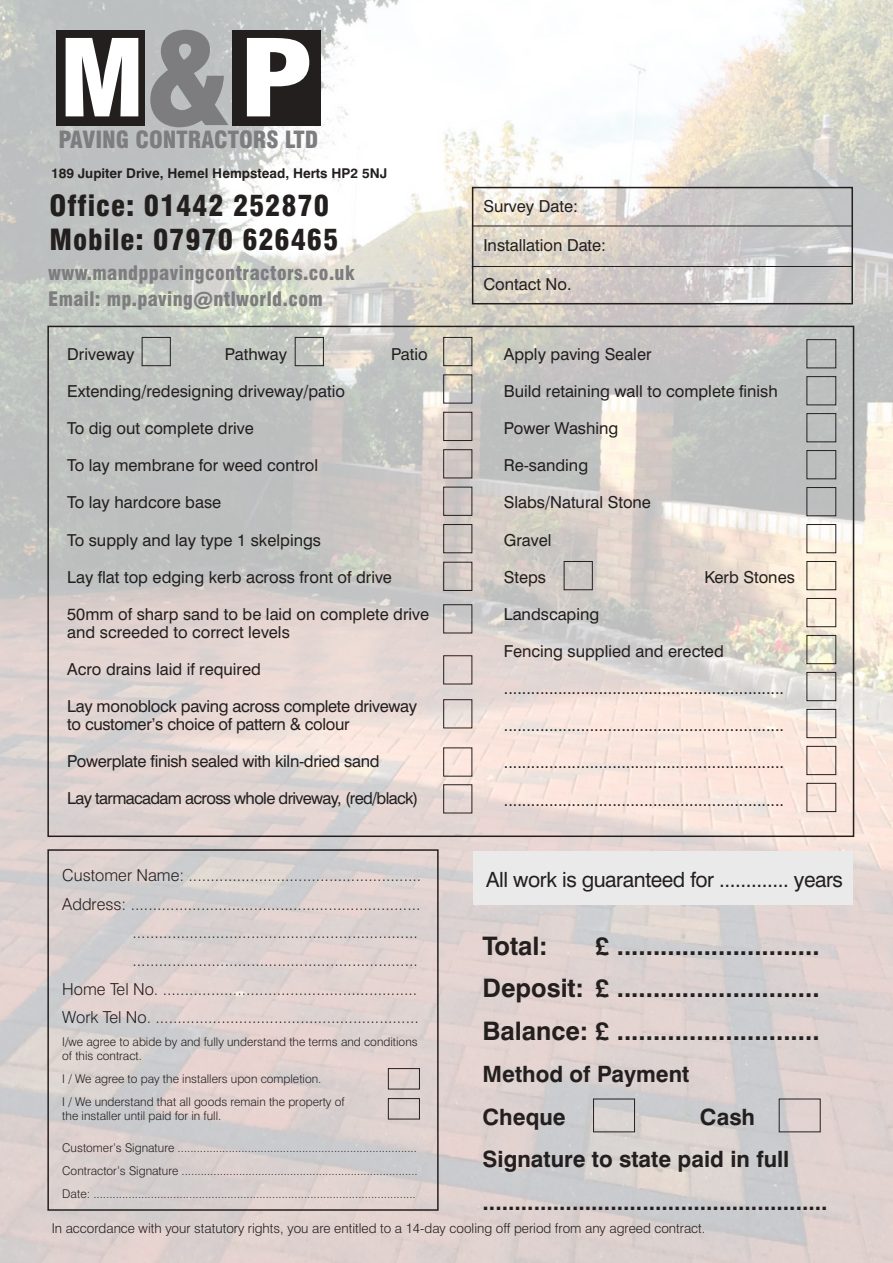
<style>
.page{position:relative;width:893px;height:1263px;background:#fff}
.page>*{position:absolute;margin:0;border:0;box-sizing:border-box;transform-origin:0 0}
.t1{font:900 condensed 28.5px/34.5px "Swiss 721 BT";letter-spacing:.03em;color:#241f1f}
.t2{font:700 25.5px/42.5px "Swiss 721 BT";color:#241f1f;text-align:justify}
.t3{font:900 condensed 23.1px "Swiss 721 BT";color:#7d7c7e}
.t4{font:700 22.5px/42.5px "Swiss 721 BT";color:#241f1f}
.t5{font:21px "Swiss 721 BT";letter-spacing:-.02em;color:#241f1f}
.t6{font:900 condensed 19.5px/25.5px "Swiss 721 BT";letter-spacing:.02em;color:#7d7c7e}
.t7{font:16.5px/18px "Swiss 721 BT";color:#241f1f}
.t8{font:300 16.5px/28.3px "Swiss 721 BT";color:#241f1f;text-align:right}
.t9{font:16.5px/18px "Swiss 721 BT";letter-spacing:-.02em;color:#241f1f}
.t10{font:16.5px "Swiss 721 BT";letter-spacing:-.04em;color:#241f1f}
.t11{font:300 13.5px "Swiss 721 BT";color:#241f1f}
.t12{font:700 13.5px "Swiss 721 BT";color:#241f1f}
.t13{font:300 12px/23px "Swiss 721 BT";color:#241f1f}
</style>
<div class="page">
<img style="left:0;top:0;width:893px;height:1263px">
<div style="left:473px;top:852px;width:379px;height:53px;background:#ebeaea"></div>
<div style="left:443px;top:337px;width:29px;height:29px;border:1px solid #241f1f"></div>
<div style="left:443px;top:784px;width:29px;height:29px;border:1px solid #241f1f"></div>
<div style="left:443px;top:374px;width:29px;height:29px;border:1px solid #241f1f"></div>
<div style="left:443px;top:412px;width:29px;height:29px;border:1px solid #241f1f"></div>
<div style="left:443px;top:449px;width:29px;height:29px;border:1px solid #241f1f"></div>
<div style="left:443px;top:487px;width:29px;height:29px;border:1px solid #241f1f"></div>
<div style="left:443px;top:524px;width:29px;height:29px;border:1px solid #241f1f"></div>
<div style="left:443px;top:562px;width:29px;height:29px;border:1px solid #241f1f"></div>
<div style="left:443px;top:604px;width:29px;height:29px;border:1px solid #241f1f"></div>
<div style="left:443px;top:655px;width:29px;height:29px;border:1px solid #241f1f"></div>
<div style="left:443px;top:699px;width:29px;height:29px;border:1px solid #241f1f"></div>
<div style="left:806px;top:339px;width:30px;height:29px;border:1px solid #241f1f"></div>
<div style="left:806px;top:783px;width:30px;height:29px;border:1px solid #241f1f"></div>
<div style="left:806px;top:376px;width:30px;height:29px;border:1px solid #241f1f"></div>
<div style="left:806px;top:413px;width:30px;height:29px;border:1px solid #241f1f"></div>
<div style="left:806px;top:450px;width:30px;height:29px;border:1px solid #241f1f"></div>
<div style="left:806px;top:487px;width:30px;height:29px;border:1px solid #241f1f"></div>
<div style="left:806px;top:561px;width:30px;height:29px;border:1px solid #241f1f"></div>
<div style="left:806px;top:598px;width:30px;height:29px;border:1px solid #241f1f"></div>
<div style="left:806px;top:635px;width:30px;height:29px;border:1px solid #241f1f"></div>
<div style="left:806px;top:672px;width:30px;height:29px;border:1px solid #241f1f"></div>
<div style="left:806px;top:709px;width:30px;height:29px;border:1px solid #241f1f"></div>
<div style="left:806px;top:746px;width:30px;height:29px;border:1px solid #241f1f"></div>
<div style="left:472px;top:187px;width:381px;height:117px;border:2px solid #241f1f"></div>
<hr style="left:472px;top:226px;width:381px;height:1px;background:#241f1f">
<hr style="left:472px;top:266px;width:381px;height:1px;background:#241f1f">
<div style="left:47px;top:849px;width:392px;height:362px;border:2px solid #241f1f"></div>
<div style="left:388px;top:1068px;width:32px;height:21px;border:1px solid #241f1f"></div>
<div style="left:388px;top:1098px;width:32px;height:21px;border:1px solid #241f1f"></div>
<div style="left:593px;top:1098px;width:42px;height:34px;border:1px solid #241f1f"></div>
<div style="left:779px;top:1098px;width:42px;height:34px;border:1px solid #241f1f"></div>
<div style="left:142px;top:337px;width:29px;height:29px;border:1px solid #241f1f"></div>
<div style="left:295px;top:337px;width:29px;height:29px;border:1px solid #241f1f"></div>
<div style="left:564px;top:561px;width:29px;height:29px;border:1px solid #241f1f"></div>
<div style="left:56px;top:30px;width:89px;height:96px;background:#241f1f"></div>
<div style="left:232px;top:30px;width:89px;height:96px;background:#241f1f"></div>
<svg style="left:66px;top:38px;width:72px;height:78px"></svg>
<svg style="left:150px;top:30px;width:78px;height:97px;background:#959698"></svg>
<svg style="left:247px;top:38px;width:62px;height:78px"></svg>
<p class="t3" style="left:58px;top:126px;width:261px">PAVING CONTRACTORS LTD</p>
<p class="t12" style="left:51px;top:165px;width:338px">189 Jupiter Drive, Hemel Hempstead, Herts HP2 5NJ</p>
<p class="t1" style="left:50px;top:188px;width:290px">Office: 01442 252870<br>Mobile: 07970 626465</p>
<p class="t6" style="left:48px;top:260px;width:308px">www.mandppavingcontractors.co.uk<br>Email: mp.paving@ntlworld.com</p>
<p class="t7" style="left:67px;top:345px;width:69px">Driveway</p>
<p class="t7" style="left:225px;top:345px;width:64px">Pathway</p>
<p class="t7" style="left:391px;top:345px;width:38px">Patio</p>
<p class="t7" style="left:67px;top:382px;width:279px">Extending/redesigning driveway/patio</p>
<p class="t7" style="left:67px;top:419px;width:188px">To dig out complete drive</p>
<p class="t7" style="left:67px;top:456px;width:253px">To lay membrane for weed control</p>
<p class="t7" style="left:67px;top:493px;width:155px">To lay hardcore base</p>
<p class="t7" style="left:67px;top:530px;width:255px">To supply and lay type 1 skelpings</p>
<p class="t7" style="left:67px;top:568px;width:326px">Lay flat top edging kerb across front of drive</p>
<p class="t7" style="left:67px;top:605px;width:363px">50mm of sharp sand to be laid on complete drive and screeded to correct levels</p>
<p class="t7" style="left:67px;top:660px;width:195px">Acro drains laid if required</p>
<p class="t9" style="left:67px;top:697px;width:351px">Lay monoblock paving across complete driveway to customer’s choice of pattern &amp; colour</p>
<p class="t9" style="left:67px;top:752px;width:314px">Powerplate finish sealed with kiln-dried sand</p>
<p class="t10" style="left:67px;top:788px;width:353px">Lay tarmacadam across whole driveway, (red/black)</p>
<p class="t7" style="left:483px;top:197px;width:96px">Survey Date:</p>
<p class="t7" style="left:483px;top:236px;width:124px">Installation Date:</p>
<p class="t7" style="left:483px;top:275px;width:90px">Contact No.</p>
<p class="t7" style="left:504px;top:345px;width:149px">Apply paving Sealer</p>
<p class="t7" style="left:504px;top:382px;width:275px">Build retaining wall to complete finish</p>
<p class="t7" style="left:504px;top:419px;width:116px">Power Washing</p>
<p class="t7" style="left:504px;top:456px;width:86px">Re-sanding</p>
<p class="t7" style="left:504px;top:493px;width:149px">Slabs/Natural Stone</p>
<p class="t7" style="left:504px;top:531px;width:49px">Gravel</p>
<p class="t7" style="left:504px;top:568px;width:44px">Steps</p>
<p class="t7" style="left:704px;top:568px;width:92px">Kerb Stones</p>
<p class="t7" style="left:504px;top:605px;width:97px">Landscaping</p>
<p class="t7" style="left:504px;top:642px;width:221px">Fencing supplied and erected</p>
<p class="t7" style="left:504px;top:679px;width:282px">..............................................................</p>
<p class="t7" style="left:504px;top:716px;width:282px">..............................................................</p>
<p class="t7" style="left:504px;top:753px;width:282px">..............................................................</p>
<p class="t7" style="left:504px;top:791px;width:282px">..............................................................</p>
<p class="t8" style="left:62px;top:861px;width:360px">Customer Name: .....................................................<br>Address: .................................................................. ................................................................. .................................................................<br>Home Tel No. ..........................................................<br>Work Tel No. ............................................................</p>
<p class="t13" style="left:62px;top:1034px;width:357px;line-height:14.4px">I/we agree to abide by and fully understand the terms and conditions of this contract.</p>
<p class="t13" style="left:62px;top:1067px;width:284px">I / We agree to pay the installers upon completion.<br>I / We understand that all goods remain the property of</p>
<p class="t13" style="left:62px;top:1104px;width:161px">the installer until paid for in full.</p>
<p class="t13" style="left:62px;top:1136px;width:357px;text-align:justify">Customer’s Signature ...........................................................................<br>Contractor’s Signature ..........................................................................<br>Date: .....................................................................................................</p>
<p class="t11" style="left:52px;top:1220px;width:655px">In accordance with your statutory rights, you are entitled to a 14-day cooling off period from any agreed contract.</p>
<p class="t5" style="left:486px;top:866px;width:358px">All work is guaranteed for ............. years</p>
<p class="t2" style="left:483px;top:924px;width:66px">Total:</p>
<p class="t2" style="left:483px;top:924px;width:338px;text-indent:113px">£ ............................<br>Deposit: £ ............................<br>Balance: £ ............................</p>
<p class="t4" style="left:483px;top:1053px;width:208px">Method of Payment<br>Cheque</p>
<p class="t4" style="left:483px;top:1095px;width:347px;text-indent:217px">Cash<br>Signature to state paid in full ......................................................</p>
</div>
